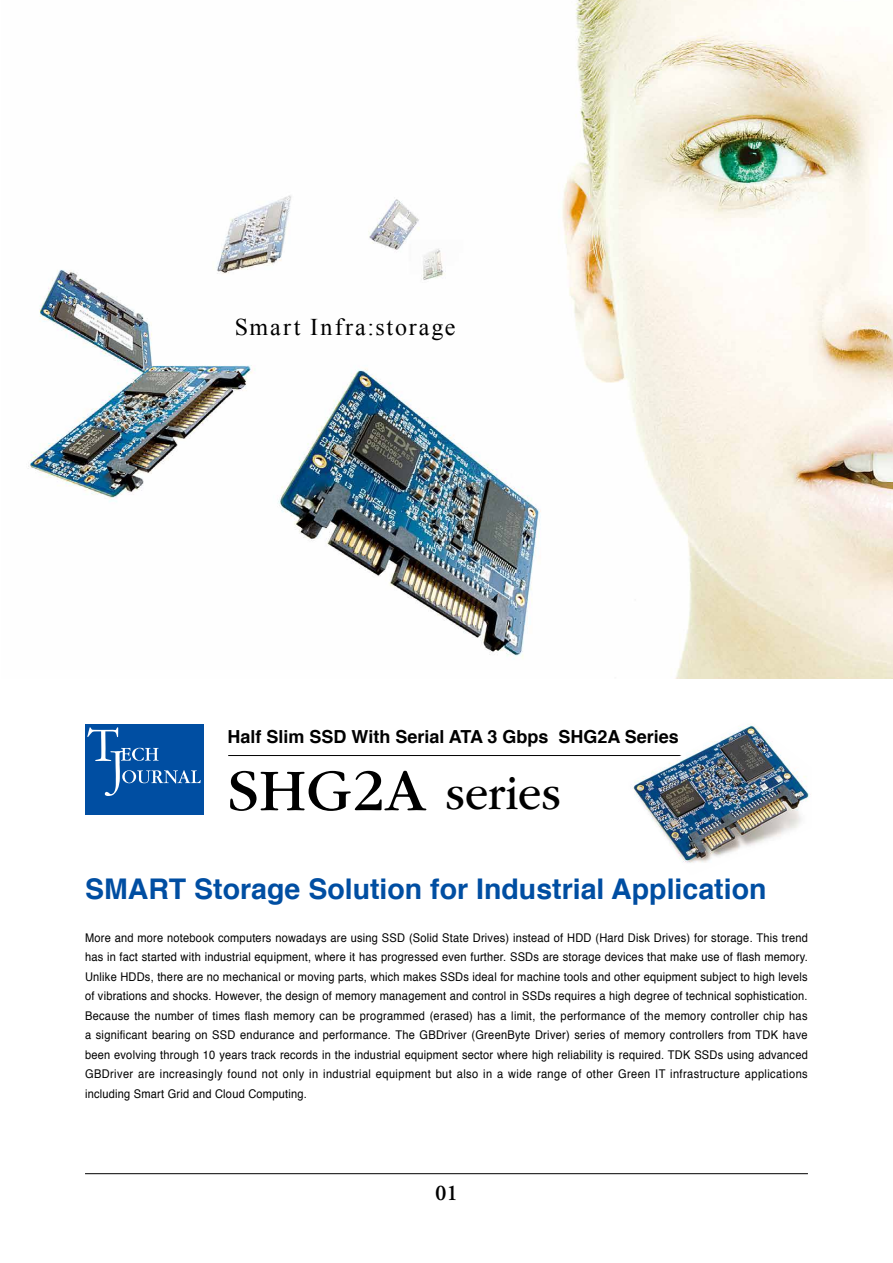
<style>
.page{position:relative;width:893px;height:1263px;background:#fff}
.page>*{position:absolute;margin:0;border:0;box-sizing:border-box;transform-origin:0 0}
.t1{font:49.5px "ITC Garamond Std";color:#000;scale:.92 1}
.t2{font:700 28.5px "Helvetica";color:#004ea2}
.t3{font:24px "Times New Roman";letter-spacing:.085em;color:#000}
.t4{font:600 22.5px "Adobe Garamond Pro";color:#000}
.t5{font:700 18px "Helvetica";color:#000}
.t6{font:12px/19.5px "Helvetica";letter-spacing:.02em;color:#000;text-align:justify;scale:.92 1}
.s1{font-size:61.5px}
</style>
<div class="page">
<img style="left:28px;top:0;width:865px;height:678px">
<hr style="left:85px;top:1173px;width:723px;height:1px;background:#000">
<hr style="left:228px;top:755px;width:543px;height:1px;background:#000">
<img style="left:633px;top:725px;width:178px;height:138px">
<div style="left:85px;top:724px;width:119px;height:91px;background:#004ea2"></div>
<svg style="left:87px;top:727px;width:114px;height:69px"></svg>
<h3 class="t3" style="left:235px;top:311px;width:222px">Smart Infra:storage</h3>
<h3 class="t5" style="left:227px;top:722px;width:453px">Half Slim SSD With Serial ATA 3 Gbps SHG2A Series</h3>
<h1 class="t1" style="left:227px;top:766px;width:364px"><span class="s1">SHG2A</span> series</h1>
<h2 class="t2" style="left:85px;top:866px;width:683px">SMART Storage Solution for Industrial Application</h2>
<p class="t6" style="left:85px;top:928px;width:787px">More and more notebook computers nowadays are using SSD (Solid State Drives) instead of HDD (Hard Disk Drives) for storage. This trend has in fact started with industrial equipment, where it has progressed even further. SSDs are storage devices that make use of flash memory.<br>Unlike HDDs, there are no mechanical or moving parts, which makes SSDs ideal for machine tools and other equipment subject to high levels of vibrations and shocks. However, the design of memory management and control in SSDs requires a high degree of technical sophistication.<br>Because the number of times flash memory can be programmed (erased) has a limit, the performance of the memory controller chip has a significant bearing on SSD endurance and performance. The GBDriver (GreenByte Driver) series of memory controllers from TDK have been evolving through 10 years track records in the industrial equipment sector where high reliability is required. TDK SSDs using advanced GBDriver are increasingly found not only in industrial equipment but also in a wide range of other Green IT infrastructure applications including Smart Grid and Cloud Computing.</p>
<h3 class="t4" style="left:435px;top:1180px;width:24px">01</h3>
</div>
